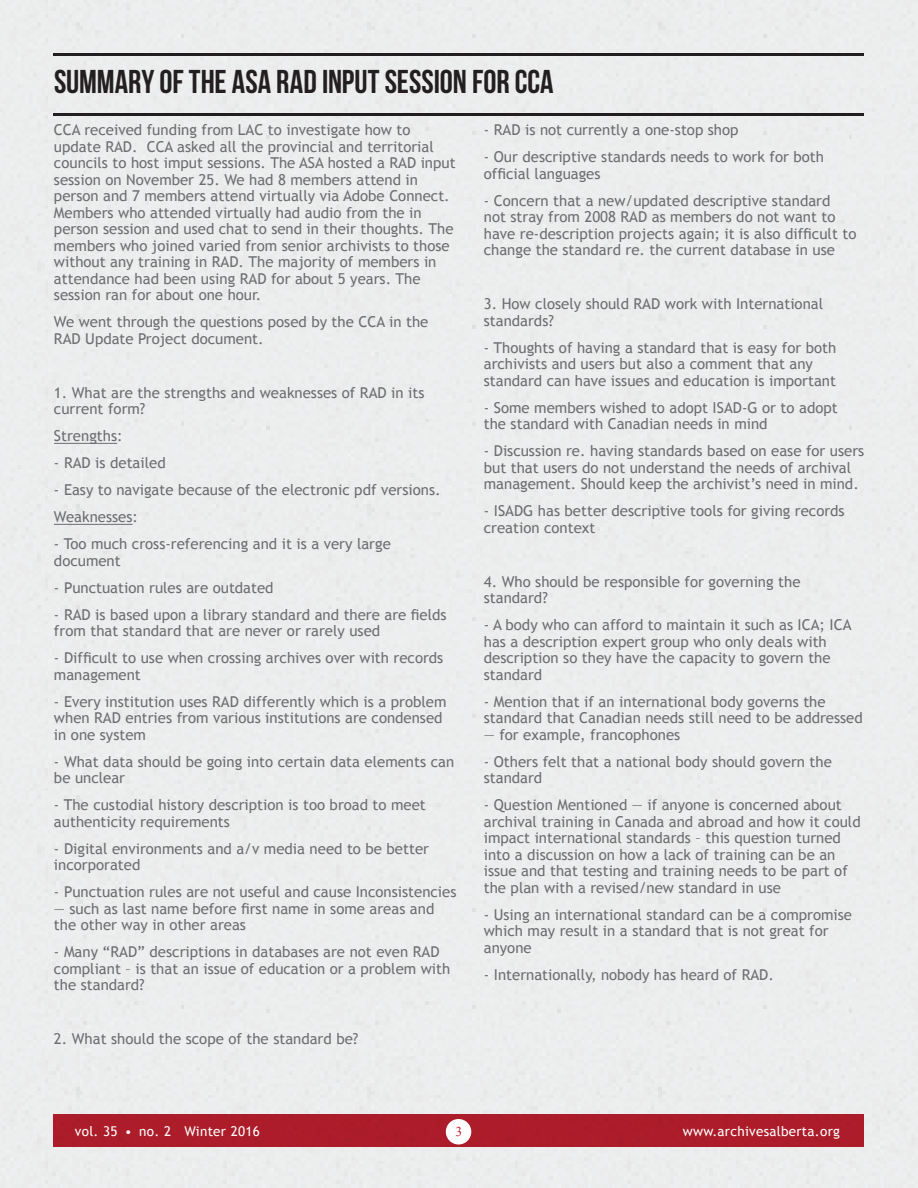
<style>
.page{position:relative;width:918px;height:1188px;background:#eceded}
.page>*{position:absolute;margin:0;border:0;box-sizing:border-box;transform-origin:0 0}
.t1{font:33px "Bebas Neue";color:#231f20}
.t2{font:15px/16.5px "Trebuchet MS";color:#6d6e71}
.t3{font:13.5px "Trebuchet MS";letter-spacing:.02em;color:#fff}
.t4{font:13.5px "Times New Roman";color:#bb1f2d}
</style>
<div class="page">
<div style="left:54px;top:1114px;width:810px;height:33px;background:#ad1c29"></div>
<div style="left:446px;top:1119px;width:25px;height:25px;background:#fff;border-radius:50%"></div>
<hr style="left:54px;top:443px;width:63px;height:1px;background:#6d6e71">
<hr style="left:54px;top:524px;width:78px;height:1px;background:#6d6e71">
<hr style="left:54px;top:54px;width:810px;height:2px;background:#231f20">
<hr style="left:54px;top:113px;width:810px;height:3px;background:#231f20">
<h1 class="t1" style="left:54px;top:64px;width:42px">SUMMAR</h1>
<h1 class="t1" style="left:141px;top:64px;width:268px">Y OF THE ASA RAD INPUT SESSION</h1>
<h1 class="t1" style="left:472px;top:64px;width:83px">FOR CCA</h1>
<p class="t2" style="left:54px;top:122px;width:403px">CCA received funding from LAC to investigate how to update RAD. CCA asked all the provincial and territorial councils to host imput sessions. The ASA hosted a RAD input session on November 25. We had 8 members attend in person and 7 members attend virtually via Adobe Connect.<br>Members who attended virtually had audio from the in person session and used chat to send in their thoughts. The members who joined varied from senior archivists to those without any training in RAD. The majority of members in attendance had been using RAD for about 5 years. The session ran for about one hour.</p>
<p class="t2" style="left:54px;top:314px;width:376px">We went through the questions posed by the CCA in the<br>RAD Update Project document.</p>
<p class="t2" style="left:54px;top:385px;width:372px">1. What are the strengths and weaknesses of RAD in its current form?</p>
<p class="t2" style="left:54px;top:428px;width:70px">Strengths:</p>
<p class="t2" style="left:54px;top:455px;width:113px">- RAD is detailed</p>
<p class="t2" style="left:54px;top:477px;width:388px;line-height:27px">- Easy to navigate because of the electronic pdf versions.<br>Weaknesses:</p>
<p class="t2" style="left:54px;top:536px;width:338px">- Too much cross-referencing and it is a very large document</p>
<p class="t2" style="left:54px;top:580px;width:221px">- Punctuation rules are outdated</p>
<p class="t2" style="left:54px;top:607px;width:394px">- RAD is based upon a library standard and there are fields from that standard that are never or rarely used</p>
<p class="t2" style="left:54px;top:650px;width:391px">- Difficult to use when crossing archives over with records management</p>
<p class="t2" style="left:54px;top:694px;width:394px">- Every institution uses RAD differently which is a problem when RAD entries from various institutions are condensed in one system</p>
<p class="t2" style="left:54px;top:754px;width:402px">- What data should be going into certain data elements can be unclear</p>
<p class="t2" style="left:54px;top:797px;width:373px">- The custodial history description is too broad to meet authenticity requirements</p>
<p class="t2" style="left:54px;top:841px;width:377px">- Digital environments and a/v media need to be better incorporated</p>
<p class="t2" style="left:54px;top:884px;width:404px">- Punctuation rules are not useful and cause Inconsistencies</p>
<p class="t2" style="left:54px;top:901px;width:382px">— such as last name before first name in some areas and the other way in other areas</p>
<p class="t2" style="left:54px;top:944px;width:398px">- Many “RAD” descriptions in databases are not even RAD compliant – is that an issue of education or a problem with the standard?</p>
<p class="t2" style="left:484px;top:122px;width:256px">- RAD is not currently a one-stop shop</p>
<p class="t2" style="left:484px;top:149px;width:342px">- Our descriptive standards needs to work for both official languages</p>
<p class="t2" style="left:484px;top:193px;width:374px">- Concern that a new/updated descriptive standard<br>not stray from 2008 RAD as members do not want to have re-description projects again; it is also difficult to change the standard re. the current database in use</p>
<p class="t2" style="left:484px;top:296px;width:341px">3. How closely should RAD work with International standards?</p>
<p class="t2" style="left:484px;top:340px;width:354px">- Thoughts of having a standard that is easy for both archivists and users but also a comment that any standard can have issues and education is important</p>
<p class="t2" style="left:484px;top:400px;width:355px">- Some members wished to adopt ISAD-G or to adopt the standard with Canadian needs in mind</p>
<p class="t2" style="left:484px;top:443px;width:382px">- Discussion re. having standards based on ease for users but that users do not understand the needs of archival management. Should keep the archivist’s need in mind.</p>
<p class="t2" style="left:484px;top:503px;width:362px">- ISADG has better descriptive tools for giving records creation context</p>
<p class="t2" style="left:484px;top:574px;width:318px">4. Who should be responsible for governing the standard?</p>
<p class="t2" style="left:484px;top:617px;width:369px">- A body who can afford to maintain it such as ICA; ICA has a description expert group who only deals with description so they have the capacity to govern the standard</p>
<p class="t2" style="left:484px;top:694px;width:380px">- Mention that if an international body governs the standard that Canadian needs still need to be addressed</p>
<p class="t2" style="left:484px;top:727px;width:198px">— for example, francophones</p>
<p class="t2" style="left:484px;top:754px;width:350px">- Others felt that a national body should govern the standard</p>
<p class="t2" style="left:484px;top:797px;width:378px">- Question Mentioned — if anyone is concerned about archival training in Canada and abroad and how it could impact international standards – this question turned into a discussion on how a lack of training can be an issue and that testing and training needs to be part of the plan with a revised/new standard in use</p>
<p class="t2" style="left:484px;top:907px;width:370px">- Using an international standard can be a compromise which may result in a standard that is not great for anyone</p>
<p class="t2" style="left:484px;top:967px;width:292px">- Internationally, nobody has heard of RAD.</p>
<p class="t2" style="left:54px;top:1031px;width:306px">2. What should the scope of the standard be?</p>
<p class="t3" style="left:75px;top:1123px;width:186px">vol. 35 • no. 2 Winter 2016</p>
<p class="t4" style="left:456px;top:1122px;width:8px">3</p>
<p class="t3" style="left:683px;top:1123px;width:159px">www.archivesalberta.org</p>
</div>
